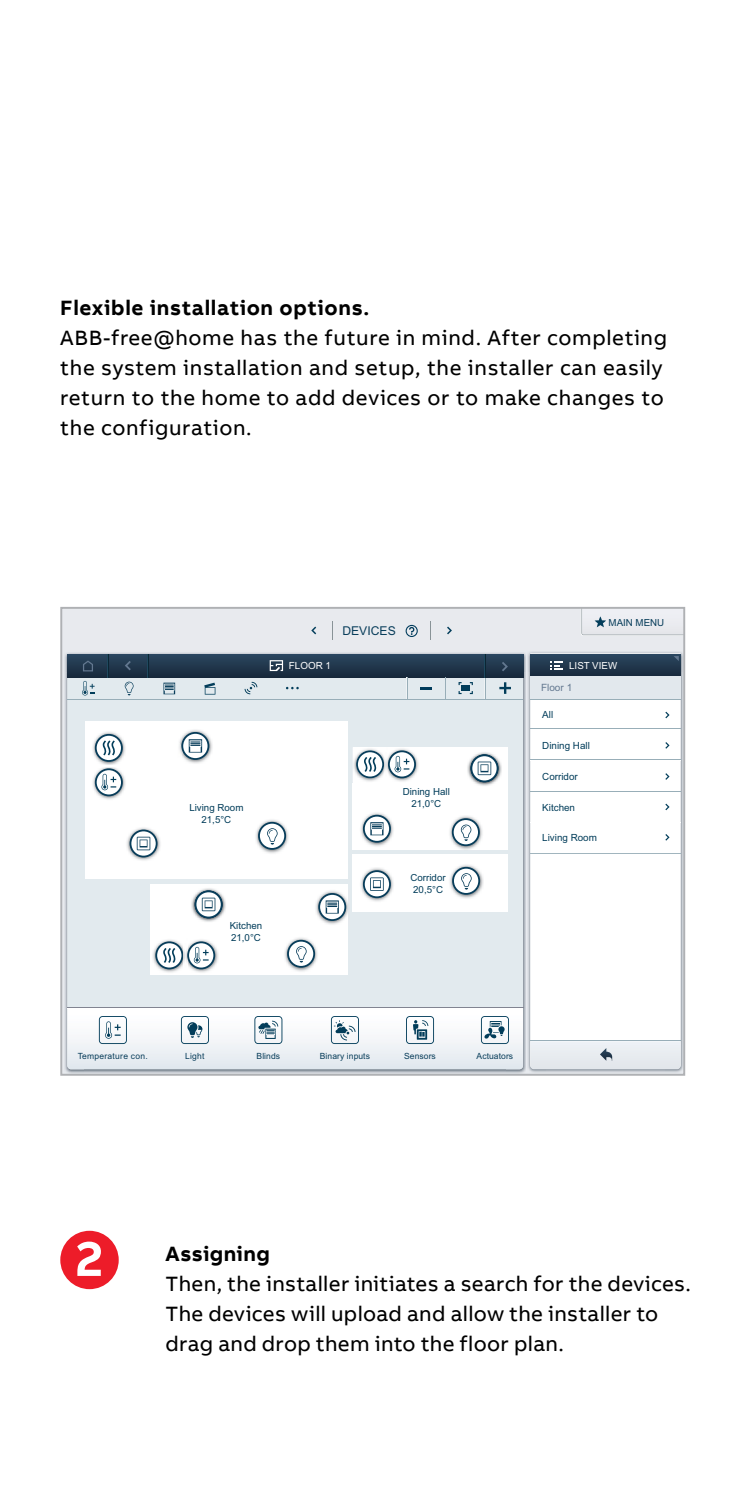
<style>
.page{position:relative;width:745px;height:1489px;background:#fff}
.page>*{position:absolute;margin:0;border:0;box-sizing:border-box;transform-origin:0 0}
.t1{font:700 50px "AB Bvoice";color:#fff}
.t2{font:21.25px/30px "AB Bvoice";letter-spacing:.02em;color:#000}
.t3{font:700 21.25px "AB Bvoice";letter-spacing:.03em;color:#000}
.t4{font:12.25px "Arial";color:#083d5a}
.t5{font:10px "Arial";color:#637890}
.t6{font:9.75px/11.8px "Arial";color:#023d5a;text-align:center}
.t7{font:9.75px "Arial";color:#fff}
.t8{font:9.75px "Arial";color:#083d5a}
.t9{font:8.5px "Arial";letter-spacing:.01em;color:#083d5a}
.t10{font:8.5px "Arial";letter-spacing:.03em;color:#083d5a}
</style>
<div class="page">
<div style="left:61px;top:608px;width:622px;height:466px;background:#e8eaee"></div>
<img style="left:64px;top:652px;width:617px;height:20px">
<img style="left:65px;top:672px;width:19px;height:400px">
<img style="left:505px;top:672px;width:40px;height:400px">
<svg style="left:67px;top:677px;width:455px;height:392px"></svg>
<img style="left:664px;top:672px;width:17px;height:400px">
<img style="left:526px;top:651px;width:1px;height:422px">
<div style="left:530px;top:653px;width:150px;height:387px;background:#fff"></div>
<hr style="left:530px;top:1040px;width:150px;height:1px;background:#98aeb8">
<svg style="left:530px;top:1041px;width:150px;height:28px"></svg>
<svg style="left:67px;top:654px;width:455px;height:23px;background:#21384d"></svg>
<hr style="left:67px;top:1007px;width:455px;height:1px;background:#818491">
<div style="left:85px;top:721px;width:262px;height:158px;background:#fff"></div>
<div style="left:150px;top:883px;width:197px;height:91px;background:#fff"></div>
<div style="left:352px;top:854px;width:155px;height:57px;background:#fff"></div>
<div style="left:352px;top:747px;width:155px;height:102px;background:#fff"></div>
<img style="left:256px;top:820px;width:33px;height:34px">
<svg style="left:258px;top:821px;width:28px;height:28px"></svg>
<img style="left:448px;top:816px;width:35px;height:34px">
<svg style="left:451px;top:818px;width:28px;height:28px"></svg>
<img style="left:450px;top:865px;width:33px;height:34px">
<svg style="left:452px;top:866px;width:28px;height:28px"></svg>
<img style="left:285px;top:938px;width:33px;height:34px">
<svg style="left:287px;top:939px;width:28px;height:28px"></svg>
<svg style="left:530px;top:654px;width:150px;height:22px;background:#22384e"></svg>
<div style="left:530px;top:676px;width:150px;height:23px;background:#e2e8ed"></div>
<hr style="left:530px;top:699px;width:150px;height:1px;background:#98aeb8">
<hr style="left:530px;top:728px;width:150px;height:1px;background:#98aeb8">
<svg style="left:665px;top:711px;width:4px;height:7px"></svg>
<hr style="left:530px;top:759px;width:150px;height:1px;background:#fff">
<svg style="left:665px;top:742px;width:4px;height:6px"></svg>
<hr style="left:530px;top:790px;width:150px;height:1px;background:#98aeb8">
<svg style="left:665px;top:773px;width:4px;height:6px"></svg>
<hr style="left:530px;top:821px;width:150px;height:1px;background:#98aeb8">
<hr style="left:530px;top:822px;width:150px;height:1px;background:#fff">
<hr style="left:530px;top:853px;width:150px;height:1px;background:#a1b5be">
<svg style="left:665px;top:803px;width:4px;height:7px"></svg>
<svg style="left:665px;top:834px;width:4px;height:6px"></svg>
<svg style="left:549px;top:661px;width:13px;height:9px"></svg>
<svg style="left:673px;top:656px;width:5px;height:5px"></svg>
<svg style="left:311px;top:626px;width:5px;height:8px"></svg>
<svg style="left:447px;top:626px;width:4px;height:8px"></svg>
<svg style="left:430px;top:621px;width:1px;height:19px"></svg>
<svg style="left:332px;top:621px;width:1px;height:19px"></svg>
<svg style="left:405px;top:625px;width:12px;height:12px"></svg>
<hr style="left:67px;top:699px;width:455px;height:1px;background:#98aeb8">
<svg style="left:444px;top:677px;width:2px;height:22px"></svg>
<svg style="left:406px;top:677px;width:2px;height:22px"></svg>
<svg style="left:484px;top:654px;width:2px;height:45px"></svg>
<svg style="left:499px;top:682px;width:11px;height:11px"></svg>
<svg style="left:420px;top:686px;width:12px;height:3px"></svg>
<div style="left:461px;top:685px;width:8px;height:6px;background:#023d5a"></div>
<svg style="left:125px;top:681px;width:8px;height:14px"></svg>
<svg style="left:82px;top:681px;width:12px;height:14px"></svg>
<svg style="left:204px;top:682px;width:11px;height:12px"></svg>
<svg style="left:125px;top:660px;width:6px;height:10px"></svg>
<svg style="left:501px;top:661px;width:6px;height:10px"></svg>
<svg style="left:269px;top:660px;width:14px;height:11px"></svg>
<svg style="left:581px;top:610px;width:100px;height:25px"></svg>
<svg style="left:67px;top:1008px;width:455px;height:60px"></svg>
<svg style="left:244px;top:681px;width:13px;height:13px"></svg>
<svg style="left:83px;top:660px;width:10px;height:11px"></svg>
<svg style="left:163px;top:682px;width:12px;height:12px"></svg>
<svg style="left:147px;top:654px;width:2px;height:23px"></svg>
<svg style="left:107px;top:654px;width:2px;height:23px"></svg>
<img style="left:180px;top:730px;width:33px;height:34px">
<img style="left:179px;top:741px;width:3px;height:21px">
<svg style="left:181px;top:732px;width:28px;height:28px"></svg>
<img style="left:191px;top:888px;width:35px;height:34px">
<img style="left:127px;top:828px;width:34px;height:33px">
<svg style="left:129px;top:829px;width:28px;height:28px"></svg>
<img style="left:467px;top:752px;width:35px;height:34px">
<svg style="left:470px;top:754px;width:28px;height:28px"></svg>
<svg style="left:194px;top:890px;width:28px;height:28px"></svg>
<img style="left:361px;top:868px;width:33px;height:34px">
<svg style="left:363px;top:870px;width:27px;height:28px"></svg>
<img style="left:361px;top:813px;width:33px;height:34px">
<svg style="left:363px;top:814px;width:27px;height:28px"></svg>
<img style="left:315px;top:890px;width:35px;height:35px">
<svg style="left:318px;top:893px;width:28px;height:27px"></svg>
<img style="left:93px;top:732px;width:33px;height:68px">
<svg style="left:95px;top:734px;width:28px;height:27px"></svg>
<img style="left:93px;top:765px;width:33px;height:1px">
<svg style="left:95px;top:768px;width:28px;height:28px"></svg>
<img style="left:153px;top:940px;width:26px;height:33px">
<img style="left:192px;top:940px;width:26px;height:33px">
<svg style="left:155px;top:941px;width:60px;height:28px"></svg>
<img style="left:352px;top:747px;width:27px;height:35px">
<img style="left:393px;top:749px;width:26px;height:33px">
<svg style="left:356px;top:750px;width:59px;height:28px"></svg>
<svg style="left:286px;top:686px;width:12px;height:3px"></svg>
<div style="left:60px;top:607px;width:624px;height:468px;border:2px solid #afb1b4"></div>
<div style="left:60px;top:1230px;width:59px;height:58px;background:#ed1c29;border-radius:50%"></div>
<p class="t3" style="left:60px;top:294px;width:310px">Flexible installation options.</p>
<p class="t2" style="left:60px;top:322px;width:608px">ABB-free@home has the future in mind. After completing the system installation and setup, the installer can easily return to the home to add devices or to make changes to the configuration.</p>
<p class="t7" style="left:289px;top:659px;width:44px">FLOOR 1</p>
<p class="t4" style="left:342px;top:623px;width:55px">DEVICES</p>
<p class="t6" style="left:189px;top:801px;width:56px">Living Room<br>21,5°C</p>
<p class="t6" style="left:230px;top:919px;width:34px;text-align:left">Kitchen<br>21,0°C</p>
<p class="t6" style="left:402px;top:786px;width:48px">Dining Hall<br>21,0°C</p>
<p class="t6" style="left:410px;top:871px;width:37px;text-align:left">Corridor<br>20,5°C</p>
<p class="t8" style="left:608px;top:616px;width:57px">MAIN MENU</p>
<p class="t7" style="left:569px;top:659px;width:49px">LIST VIEW</p>
<p class="t5" style="left:540px;top:681px;width:33px">Floor 1</p>
<p class="t6" style="left:542px;top:709px;width:12px">All</p>
<p class="t6" style="left:542px;top:739px;width:49px">Dining Hall</p>
<p class="t6" style="left:542px;top:770px;width:37px">Corridor</p>
<p class="t6" style="left:542px;top:801px;width:34px">Kitchen</p>
<p class="t6" style="left:542px;top:832px;width:56px">Living Room</p>
<p class="t10" style="left:78px;top:1049px;width:72px">Temperature con.</p>
<p class="t9" style="left:185px;top:1049px;width:21px">Light</p>
<p class="t9" style="left:256px;top:1049px;width:25px">Blinds</p>
<p class="t9" style="left:319px;top:1049px;width:52px">Binary inputs</p>
<p class="t9" style="left:404px;top:1049px;width:33px">Sensors</p>
<p class="t9" style="left:476px;top:1049px;width:38px">Actuators</p>
<h1 class="t1" style="left:76px;top:1227px;width:29px">2</h1>
<p class="t3" style="left:165px;top:1240px;width:106px">Assigning</p>
<p class="t2" style="left:165px;top:1268px;width:526px">Then, the installer initiates a search for the devices.<br>The devices will upload and allow the installer to drag and drop them into the floor plan.</p>
</div>
